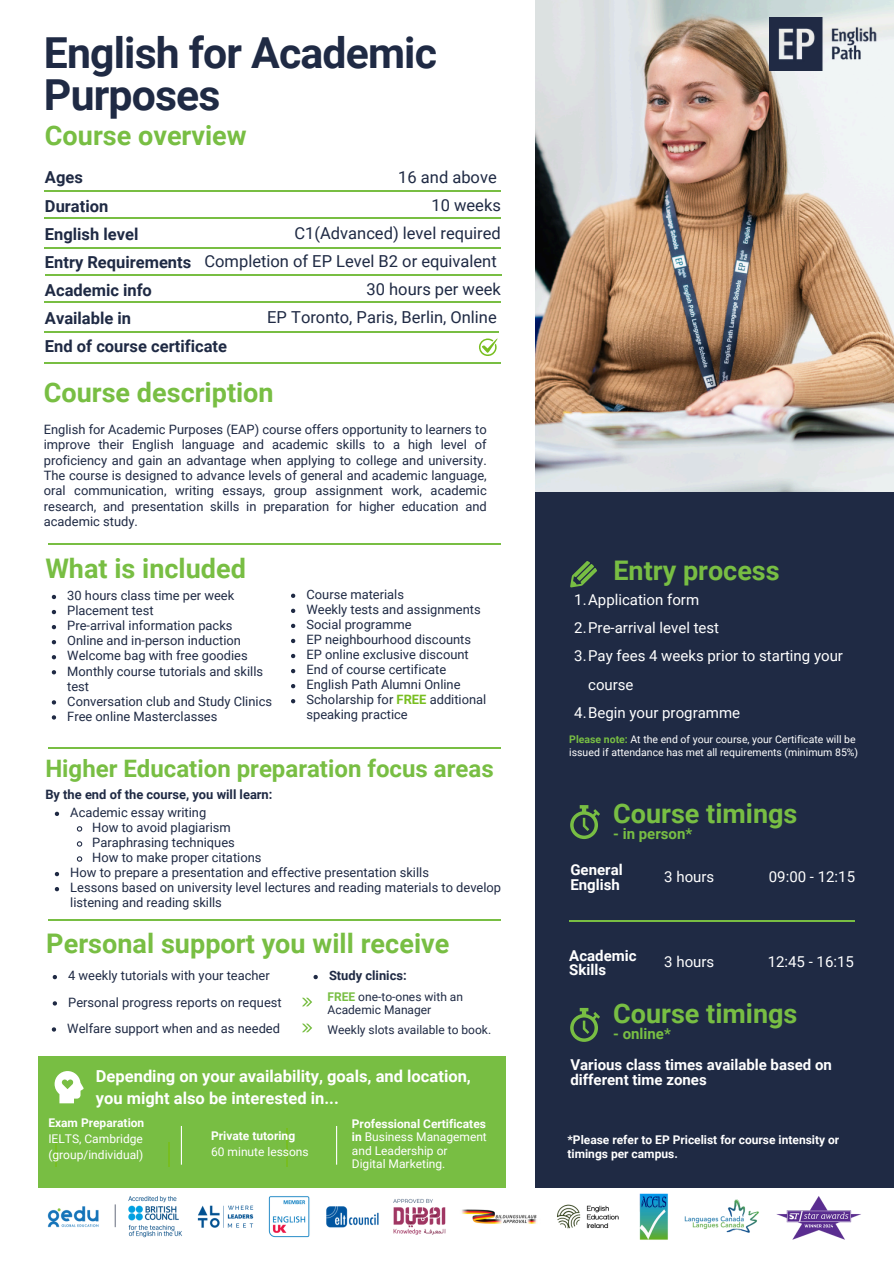
<style>
.page{position:relative;width:894px;height:1264px;background:#fff}
.page>*{position:absolute;margin:0;border:0;box-sizing:border-box;transform-origin:0 0}
.t1{font:700 42.75px/42.8px "Roboto";letter-spacing:-.02em;color:#1f2a44}
.t2{font:700 27px "Roboto";color:#78be43}
.t3{font:700 24px "Roboto";color:#78be43}
.t4{font:16.5px/28.2px "Roboto";color:#1f2a44;text-align:right}
.t5{font:700 16.5px/28.2px "Roboto";color:#1f2a44}
.t6{font:700 16.5px/22.5px "Roboto";color:#fff}
.t7{font:15px/28.2px "Roboto";color:#fff}
.t8{font:700 15px/14.7px "Roboto";color:#fff}
.t9{font:700 15px "Roboto";color:#78be43}
.t10{font:12.9px/15.3px "Roboto";color:#1f2a44}
.t11{font:700 12.9px "Roboto";color:#1f2a44}
.t12{font:700 12px/14px "Roboto";color:#fff}
.t13{font:12px/13.5px "Roboto";color:#fff}
.t14{font:12px "Roboto";color:#1f2a44}
.t15{font:10.5px/12.3px "Roboto";color:#fff}
.s1{font-weight:700;color:#78be20}
.s2{font-weight:700;color:#78be43}
.s3{font-weight:700}
</style>
<div class="page">
<img style="left:535px;top:0;width:358px;height:492px">
<div style="left:535px;top:492px;width:358px;height:695px;background:#1f2a44"></div>
<svg style="left:302px;top:997px;width:10px;height:9px"></svg>
<svg style="left:302px;top:1023px;width:10px;height:9px"></svg>
<hr style="left:48px;top:543px;width:452px;height:1px;background:#78be43">
<hr style="left:48px;top:746px;width:452px;height:2px;background:#78be43">
<hr style="left:48px;top:918px;width:452px;height:2px;background:#78be43">
<div style="left:39px;top:1056px;width:466px;height:131px;background:#78be43"></div>
<svg style="left:55px;top:1071px;width:29px;height:32px"></svg>
<hr style="left:55px;top:1142px;width:2px;height:24px;background:#78be20">
<hr style="left:168px;top:1142px;width:2px;height:24px;background:#78be20">
<hr style="left:286px;top:1128px;width:1px;height:38px;background:#78be20">
<svg style="left:570px;top:561px;width:27px;height:26px"></svg>
<svg style="left:570px;top:805px;width:30px;height:34px"></svg>
<hr style="left:569px;top:920px;width:285px;height:1px;background:#78be43">
<img style="left:769px;top:18px;width:112px;height:53px">
<hr style="left:45px;top:274px;width:456px;height:2px;background:#78be43">
<hr style="left:44px;top:247px;width:456px;height:2px;background:#78be43">
<hr style="left:44px;top:217px;width:456px;height:2px;background:#78be43">
<hr style="left:44px;top:190px;width:456px;height:2px;background:#78be43">
<hr style="left:44px;top:302px;width:456px;height:1px;background:#78be43">
<hr style="left:45px;top:331px;width:454px;height:1px;background:#78be43">
<hr style="left:181px;top:1125px;width:1px;height:39px;background:#fff">
<hr style="left:336px;top:1125px;width:1px;height:39px;background:#fff">
<hr style="left:44px;top:362px;width:456px;height:1px;background:#78be43">
<svg style="left:570px;top:1007px;width:30px;height:34px"></svg>
<svg style="left:479px;top:338px;width:18px;height:18px"></svg>
<img style="left:41px;top:1173px;width:827px;height:67px">
<svg style="left:53px;top:975px;width:4px;height:4px"></svg>
<svg style="left:52px;top:1027px;width:4px;height:4px"></svg>
<svg style="left:313px;top:974px;width:5px;height:5px"></svg>
<svg style="left:55px;top:811px;width:4px;height:5px"></svg>
<svg style="left:76px;top:826px;width:7px;height:6px"></svg>
<svg style="left:76px;top:841px;width:7px;height:6px"></svg>
<svg style="left:76px;top:856px;width:7px;height:6px"></svg>
<svg style="left:55px;top:872px;width:4px;height:4px"></svg>
<svg style="left:55px;top:887px;width:4px;height:4px"></svg>
<svg style="left:53px;top:1001px;width:4px;height:4px"></svg>
<svg style="left:52px;top:595px;width:4px;height:4px"></svg>
<svg style="left:52px;top:610px;width:4px;height:4px"></svg>
<svg style="left:52px;top:625px;width:4px;height:4px"></svg>
<svg style="left:52px;top:640px;width:4px;height:4px"></svg>
<svg style="left:52px;top:655px;width:4px;height:4px"></svg>
<svg style="left:52px;top:670px;width:4px;height:4px"></svg>
<svg style="left:52px;top:700px;width:4px;height:4px"></svg>
<svg style="left:52px;top:715px;width:4px;height:4px"></svg>
<svg style="left:291px;top:593px;width:4px;height:5px"></svg>
<svg style="left:291px;top:608px;width:4px;height:5px"></svg>
<svg style="left:291px;top:623px;width:4px;height:5px"></svg>
<svg style="left:291px;top:639px;width:4px;height:4px"></svg>
<svg style="left:291px;top:654px;width:4px;height:4px"></svg>
<svg style="left:291px;top:669px;width:4px;height:4px"></svg>
<svg style="left:291px;top:684px;width:4px;height:4px"></svg>
<svg style="left:291px;top:699px;width:4px;height:4px"></svg>
<p class="t1" style="left:44px;top:32px;width:394px">English for Academic<br>Purposes</p>
<h5 class="t2" style="left:45px;top:120px;width:203px">Course overview</h5>
<h5 class="t5" style="left:45px;top:164px;width:183px">Ages<br>Duration<br>English level<br>Entry Requirements<br>Academic info<br>Available in<br>End of course certificate</h5>
<p class="t4" style="left:204px;top:163px;width:298px">16 and above<br>10 weeks<br>C1(Advanced) level required<br>Completion of EP Level B2 or equivalent<br>30 hours per week<br>EP Toronto, Paris, Berlin, Online</p>
<p class="t2" style="left:44px;top:376px;width:231px">Course description</p>
<h1 class="t10" style="left:44px;top:422px;width:444px;text-align:justify">English for Academic Purposes (EAP) course offers opportunity to learners to improve their English language and academic skills to a high level of proficiency and gain an advantage when applying to college and university.<br>The course is designed to advance levels of general and academic language, oral communication, writing essays, group assignment work, academic research, and presentation skills in preparation for higher education and academic study.</h1>
<p class="t2" style="left:45px;top:552px;width:202px">What is included</p>
<p class="t10" style="left:67px;top:588px;width:168px">30 hours class time per week</p>
<p class="t10" style="left:67px;top:603px;width:88px">Placement test</p>
<p class="t10" style="left:67px;top:618px;width:167px">Pre-arrival information packs</p>
<h3 class="t10" style="left:67px;top:633px;width:175px">Online and in-person induction</h3>
<h6 class="t10" style="left:67px;top:648px;width:182px">Welcome bag with free goodies</h6>
<p class="t10" style="left:67px;top:663px;width:197px">Monthly course tutorials and skills test</p>
<p class="t10" style="left:67px;top:693px;width:206px">Conversation club and Study Clinics</p>
<p class="t10" style="left:67px;top:708px;width:152px">Free online Masterclasses</p>
<p class="t10" style="left:306px;top:587px;width:99px">Course materials</p>
<p class="t10" style="left:306px;top:602px;width:176px">Weekly tests and assignments</p>
<p class="t10" style="left:306px;top:617px;width:107px">Social programme</p>
<h2 class="t10" style="left:306px;top:632px;width:166px">EP neighbourhood discounts</h2>
<p class="t10" style="left:306px;top:647px;width:164px">EP online exclusive discount</p>
<p class="t10" style="left:306px;top:662px;width:141px">End of course certificate</p>
<p class="t10" style="left:306px;top:677px;width:155px">English Path Alumni Online</p>
<p class="t10" style="left:306px;top:692px;width:181px">Scholarship for <span class="s1">FREE</span> additional speaking practice</p>
<p class="t3" style="left:45px;top:754px;width:449px">Higher Education preparation focus areas</p>
<p class="t11" style="left:45px;top:787px;width:229px">By the end of the course, you will learn:</p>
<p class="t10" style="left:70px;top:805px;width:137px">Academic essay writing</p>
<p class="t10" style="left:92px;top:820px;width:140px">How to avoid plagiarism</p>
<p class="t10" style="left:92px;top:835px;width:144px">Paraphrasing techniques</p>
<p class="t10" style="left:92px;top:850px;width:171px">How to make proper citations</p>
<p class="t10" style="left:70px;top:865px;width:360px">How to prepare a presentation and effective presentation skills</p>
<p class="t10" style="left:70px;top:880px;width:432px">Lessons based on university level lectures and reading materials to develop listening and reading skills</p>
<p class="t2" style="left:46px;top:927px;width:404px">Personal support you will receive</p>
<h2 class="t11" style="left:329px;top:968px;width:79px">Study clinics:</h2>
<p class="t14" style="left:327px;top:989px;width:137px"><span class="s2">FREE</span> one-to-ones with an</p>
<p class="t14" style="left:327px;top:1003px;width:105px">Academic Manager</p>
<p class="t14" style="left:327px;top:1022px;width:165px">Weekly slots available to book.</p>
<h5 class="t10" style="left:68px;top:968px;width:203px">4 weekly tutorials with your teacher</h5>
<h5 class="t10" style="left:67px;top:1020px;width:214px">Welfare support when and as needed</h5>
<h2 class="t6" style="left:96px;top:1064px;width:376px">Depending on your availability, goals, and location, you might also be interested in...</h2>
<h4 class="t12" style="left:211px;top:1129px;width:85px">Private tutoring</h4>
<h6 class="t13" style="left:211px;top:1145px;width:99px">60 minute lessons</h6>
<p class="t10" style="left:68px;top:994px;width:215px">Personal progress reports on request</p>
<h2 class="t12" style="left:48px;top:1116px;width:97px">Exam Preparation</h2>
<p class="t13" style="left:48px;top:1132px;width:96px">IELTS, Cambridge</p>
<h2 class="t13" style="left:48px;top:1148px;width:96px">(group/individual)</h2>
<p class="t12" style="left:352px;top:1116px;width:136px">Professional Certificates</p>
<p class="t13" style="left:352px;top:1130px;width:136px"><span class="s3">in</span> Business Management and Leadership or</p>
<p class="t13" style="left:352px;top:1157px;width:95px">Digital Marketing.</p>
<p class="t2" style="left:613px;top:555px;width:168px">Entry process</p>
<p class="t7" style="left:574px;top:586px;width:126px">1.Application form</p>
<p class="t7" style="left:574px;top:614px;width:146px">2.Pre-arrival level test</p>
<p class="t7" style="left:588px;top:642px;width:256px;text-indent:-14px">3.Pay fees 4 weeks prior to starting your course</p>
<h4 class="t7" style="left:574px;top:698px;width:167px">4.Begin your programme</h4>
<h5 class="t15" style="left:569px;top:733px;width:290px"><span class="s2">Please note:</span> At the end of your course, your Certificate will be issued if attendance has met all requirements (minimum 85%)</h5>
<h2 class="t2" style="left:613px;top:797px;width:186px">Course timings</h2>
<h2 class="t9" style="left:613px;top:824px;width:81px">- in person*</h2>
<h4 class="t8" style="left:570px;top:862px;width:54px">General<br>English</h4>
<h5 class="t7" style="left:664px;top:862px;width:52px">3 hours</h5>
<h4 class="t7" style="left:768px;top:862px;width:88px">09:00 - 12:15</h4>
<p class="t8" style="left:569px;top:948px;width:69px">Academic<br>Skills</p>
<p class="t7" style="left:664px;top:948px;width:52px">3 hours</p>
<p class="t7" style="left:767px;top:948px;width:88px">12:45 - 16:15</p>
<p class="t2" style="left:613px;top:998px;width:186px">Course timings</p>
<p class="t9" style="left:613px;top:1025px;width:59px">- online*</p>
<p class="t8" style="left:570px;top:1057px;width:263px">Various class times available based on different time zones</p>
<p class="t12" style="left:567px;top:1132px;width:273px">*Please refer to EP Pricelist for course intensity or timings per campus.</p>
</div>
